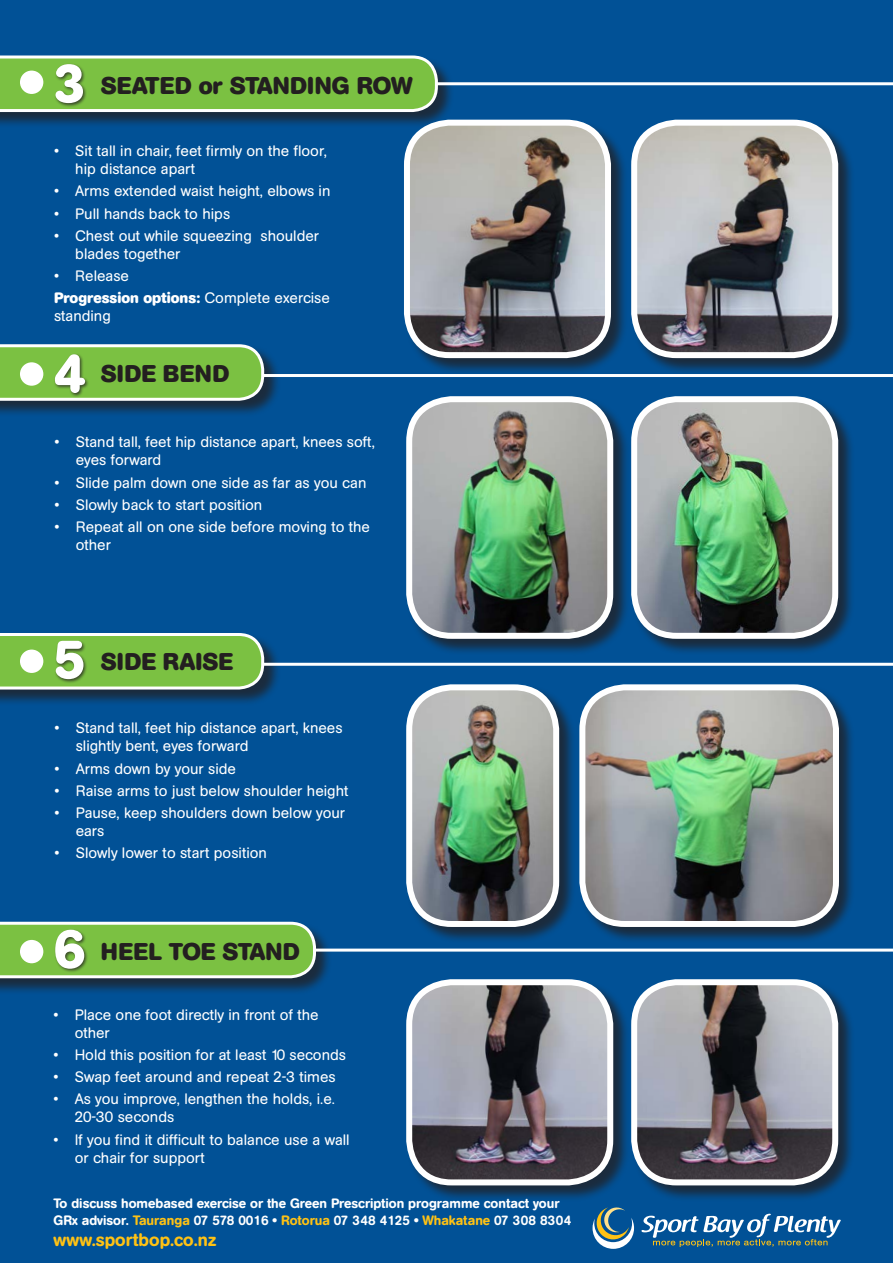
<style>
.page{position:relative;width:893px;height:1263px;background:#015196}
.page>*{position:absolute;margin:0;border:0;box-sizing:border-box;transform-origin:0 0}
.t1{font:700 54px "AG Book Rounded";color:#fff}
.t2{font:700 24px "AG Book Rounded";color:#231f20}
.t3{font:700 24px "AG Book Rounded";letter-spacing:.02em;color:#231f20}
.t4{font:500 18px "AG Book Rounded";color:#ffc214}
.t5{font:15px/18px "AG Book Rounded";color:#fff}
.t6{font:500 13.5px/16.2px "AG Book Rounded";color:#fff}
.s1{font-weight:700}
.s2{color:#ffc214}
</style>
<div class="page">
<div style="left:0;top:56px;width:454px;height:73px;background:#231f20;opacity:.75"></div>
<svg style="left:0;top:56px;width:438px;height:56px;background:#88c657"></svg>
<div style="left:0;top:344px;width:281px;height:73px;background:#231f20;opacity:.75"></div>
<svg style="left:0;top:344px;width:264px;height:57px;background:#89c55b"></svg>
<div style="left:0;top:633px;width:281px;height:73px;background:#231f20;opacity:.75"></div>
<svg style="left:0;top:633px;width:264px;height:56px;background:#88c559"></svg>
<div style="left:0;top:922px;width:333px;height:73px;background:#231f20;opacity:.75"></div>
<svg style="left:0;top:922px;width:316px;height:56px;background:#88c658"></svg>
<div style="left:54px;top:63px;width:33px;height:44px;background:#231f20;opacity:.75"></div>
<div style="left:53px;top:353px;width:37px;height:44px;background:#231f20;opacity:.75"></div>
<div style="left:54px;top:640px;width:34px;height:43px;background:#231f20;opacity:.75"></div>
<div style="left:54px;top:929px;width:34px;height:44px;background:#231f20;opacity:.75"></div>
<div style="left:404px;top:120px;width:224px;height:255px;background:#231f20;opacity:.75"></div>
<img style="left:407px;top:123px;width:201px;height:232px">
<div style="left:404px;top:120px;width:207px;height:238px;border:6px solid #fff;border-radius:43px"></div>
<div style="left:631px;top:120px;width:224px;height:255px;background:#231f20;opacity:.75"></div>
<img style="left:634px;top:123px;width:201px;height:232px">
<div style="left:631px;top:120px;width:207px;height:238px;border:6px solid #fff;border-radius:43px"></div>
<div style="left:631px;top:396px;width:224px;height:260px;background:#231f20;opacity:.75"></div>
<img style="left:634px;top:399px;width:201px;height:237px">
<div style="left:631px;top:396px;width:207px;height:243px;border:6px solid #fff;border-radius:43px"></div>
<div style="left:406px;top:396px;width:224px;height:260px;background:#231f20;opacity:.75"></div>
<img style="left:409px;top:399px;width:201px;height:237px">
<div style="left:406px;top:396px;width:207px;height:243px;border:6px solid #fff;border-radius:43px"></div>
<div style="left:406px;top:685px;width:170px;height:259px;background:#231f20;opacity:.75"></div>
<img style="left:409px;top:687px;width:147px;height:237px">
<div style="left:406px;top:684px;width:153px;height:243px;border:6px solid #fff;border-radius:43px"></div>
<div style="left:406px;top:979px;width:224px;height:223px;background:#231f20;opacity:.75"></div>
<img style="left:409px;top:982px;width:201px;height:200px">
<div style="left:406px;top:979px;width:207px;height:206px;border:6px solid #fff;border-radius:43px"></div>
<div style="left:631px;top:979px;width:224px;height:223px;background:#231f20;opacity:.75"></div>
<img style="left:634px;top:982px;width:201px;height:200px">
<div style="left:631px;top:979px;width:207px;height:206px;border:6px solid #fff;border-radius:43px"></div>
<div style="left:580px;top:685px;width:276px;height:259px;background:#231f20;opacity:.75"></div>
<img style="left:582px;top:687px;width:254px;height:237px">
<div style="left:579px;top:684px;width:260px;height:243px;border:6px solid #fff;border-radius:43px"></div>
<hr style="left:436px;top:82px;width:457px;height:3px;background:#fff">
<hr style="left:263px;top:374px;width:630px;height:3px;background:#fff">
<hr style="left:263px;top:663px;width:630px;height:3px;background:#fff">
<hr style="left:314px;top:948px;width:579px;height:3px;background:#fff">
<svg style="left:593px;top:1207px;width:41px;height:42px"></svg>
<svg style="left:641px;top:1214px;width:200px;height:33px"></svg>
<div style="left:20px;top:71px;width:23px;height:23px;background:#fff;border-radius:50%"></div>
<div style="left:20px;top:362px;width:23px;height:24px;background:#fff;border-radius:50%"></div>
<div style="left:20px;top:649px;width:23px;height:24px;background:#fff;border-radius:50%"></div>
<div style="left:20px;top:940px;width:23px;height:23px;background:#fff;border-radius:50%"></div>
<p class="t1" style="left:53px;top:53px;width:34px">3</p>
<p class="t2" style="left:101px;top:72px;width:313px">SEATED or STANDING ROW</p>
<p class="t5" style="left:75px;top:142px;width:253px;text-indent:-21px">• Sit tall in chair, feet firmly on the floor, hip distance apart</p>
<p class="t5" style="left:54px;top:182px;width:278px">• Arms extended waist height, elbows in</p>
<p class="t5" style="left:54px;top:205px;width:178px">• Pull hands back to hips</p>
<p class="t5" style="left:75px;top:227px;width:245px;text-indent:-21px">• Chest out while squeezing shoulder blades together</p>
<p class="t5" style="left:54px;top:267px;width:76px">• Release</p>
<p class="t5" style="left:54px;top:289px;width:277px"><span class="s1">Progression options:</span> Complete exercise standing</p>
<p class="t1" style="left:53px;top:342px;width:34px">4</p>
<p class="t3" style="left:101px;top:360px;width:130px">SIDE BEND</p>
<p class="t5" style="left:76px;top:433px;width:301px;text-indent:-21px">• Stand tall, feet hip distance apart, knees soft, eyes forward</p>
<p class="t5" style="left:54px;top:473px;width:313px">• Slide palm down one side as far as you can</p>
<p class="t5" style="left:54px;top:496px;width:209px">• Slowly back to start position</p>
<p class="t5" style="left:76px;top:518px;width:296px;text-indent:-21px">• Repeat all on one side before moving to the other</p>
<p class="t1" style="left:53px;top:628px;width:34px">5</p>
<p class="t2" style="left:101px;top:648px;width:134px">SIDE RAISE</p>
<p class="t5" style="left:76px;top:719px;width:268px;text-indent:-21px">• Stand tall, feet hip distance apart, knees slightly bent, eyes forward</p>
<p class="t5" style="left:54px;top:759px;width:183px">• Arms down by your side</p>
<p class="t5" style="left:54px;top:782px;width:296px">• Raise arms to just below shoulder height</p>
<p class="t5" style="left:76px;top:804px;width:271px;text-indent:-21px">• Pause, keep shoulders down below your ears</p>
<p class="t5" style="left:54px;top:844px;width:214px">• Slowly lower to start position</p>
<p class="t1" style="left:53px;top:918px;width:34px">6</p>
<p class="t2" style="left:101px;top:937px;width:201px">HEEL TOE STAND</p>
<p class="t5" style="left:75px;top:1005px;width:246px;text-indent:-21px">• Place one foot directly in front of the other</p>
<p class="t5" style="left:53px;top:1046px;width:294px">• Hold this position for at least 10 seconds</p>
<p class="t5" style="left:53px;top:1068px;width:284px">• Swap feet around and repeat 2-3 times</p>
<p class="t5" style="left:75px;top:1090px;width:262px;text-indent:-21px">• As you improve, lengthen the holds, i.e.<br>20-30 seconds</p>
<p class="t5" style="left:75px;top:1130px;width:276px;text-indent:-21px">• If you find it difficult to balance use a wall or chair for support</p>
<p class="t6" style="left:53px;top:1196px;width:519px">To discuss homebased exercise or the Green Prescription programme contact your<br>GRx advisor. <span class="s2">Tauranga</span> 07 578 0016 • <span class="s2">Rotorua</span> 07 348 4125 • <span class="s2">Whakatane</span> 07 308 8304</p>
<p class="t4" style="left:53px;top:1229px;width:164px">www.sportbop.co.nz</p>
</div>
